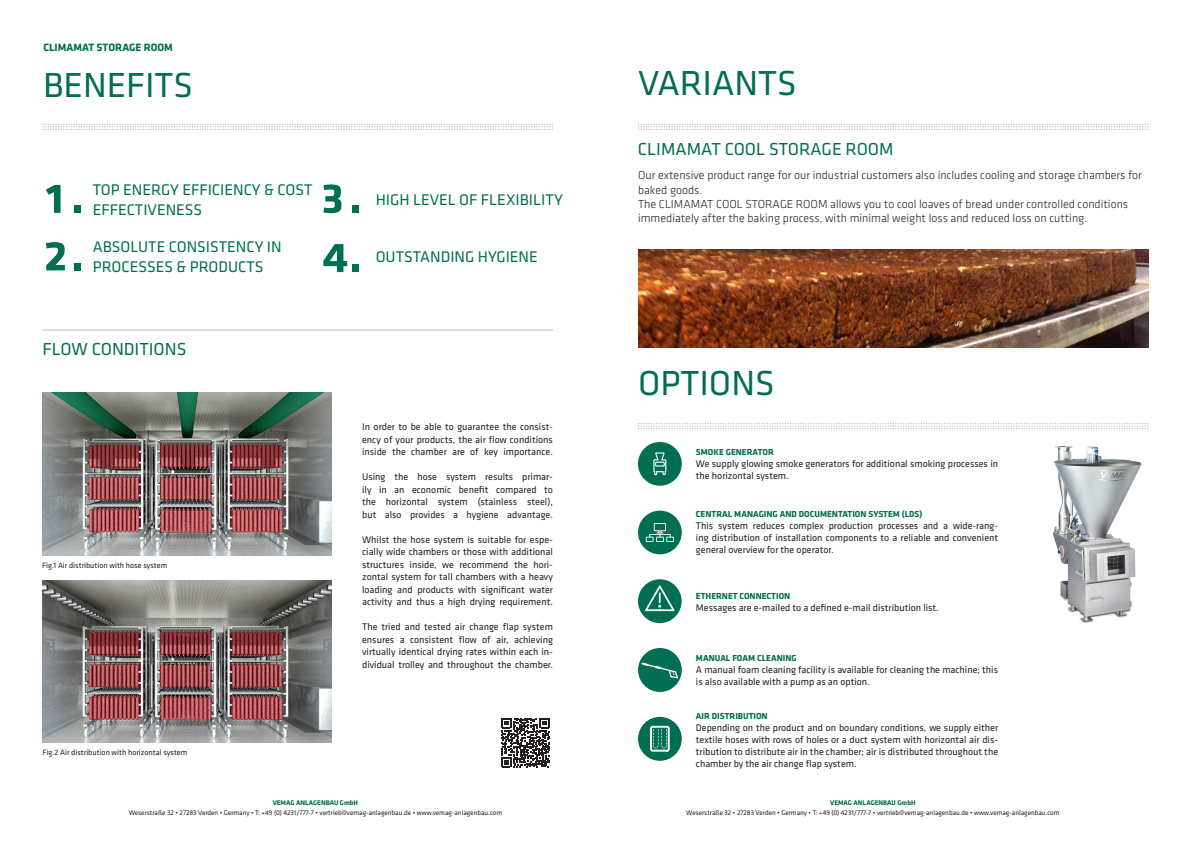
<style>
.page{position:relative;width:1191px;height:842px;background:#fff}
.page>*{position:absolute;margin:0;border:0;box-sizing:border-box;transform-origin:0 0}
.Headline{font:36px "Klavika Basic";color:#006e51}
.t1{font:18px "Klavika Basic";color:#006e51}
.Vorteile{font:16px/20px "Klavika Basic";color:#006e51}
.t2{font:300 12px/14.4px "Klavika Basic";color:#231f20}
.Kopfzeile{font:700 11px "Klavika Basic";color:#006e51}
.Fließtext{font:10px/12.5px "Klavika Basic";color:#231f20;text-align:justify}
.Subheadline___Text_f{font:700 9px "Klavika Basic";color:#006e51}
.Fließtext-2{font:8px "Klavika Basic";color:#231f20}
.t3{font:7px "Klavika Basic";color:#231f20}
.t4{font:700 7px "Klavika Basic";color:#006e51}
</style>
<div class="page">
<svg style="left:638px;top:442px;width:44px;height:44px"></svg>
<hr style="left:42px;top:330px;width:511px;height:1px;background:#bcbdc0">
<svg style="left:638px;top:124px;width:510px;height:6px"></svg>
<svg style="left:43px;top:124px;width:510px;height:6px"></svg>
<svg style="left:638px;top:511px;width:44px;height:43px"></svg>
<svg style="left:323px;top:244px;width:24px;height:28px"></svg>
<div style="left:352px;top:265px;width:6px;height:7px;background:#006e51"></div>
<svg style="left:46px;top:185px;width:15px;height:28px"></svg>
<div style="left:74px;top:206px;width:7px;height:7px;background:#006e51"></div>
<svg style="left:46px;top:242px;width:19px;height:28px"></svg>
<div style="left:74px;top:263px;width:7px;height:7px;background:#006e51"></div>
<svg style="left:323px;top:184px;width:18px;height:29px"></svg>
<div style="left:352px;top:206px;width:6px;height:7px;background:#006e51"></div>
<svg style="left:638px;top:423px;width:510px;height:6px"></svg>
<div style="left:638px;top:717px;width:44px;height:44px;background:#006e51;border-radius:50%"></div>
<svg style="left:650px;top:726px;width:19px;height:26px"></svg>
<img style="left:638px;top:249px;width:510px;height:99px">
<div style="left:638px;top:648px;width:44px;height:44px;background:#006e51;border-radius:50%"></div>
<svg style="left:639px;top:662px;width:39px;height:17px"></svg>
<div style="left:638px;top:579px;width:43px;height:44px;background:#006e51;border-radius:50%"></div>
<svg style="left:645px;top:585px;width:29px;height:26px"></svg>
<img style="left:1053px;top:446px;width:89px;height:177px">
<svg style="left:501px;top:718px;width:49px;height:49px"></svg>
<img style="left:43px;top:580px;width:288px;height:163px">
<img style="left:43px;top:393px;width:288px;height:162px">
<p class="Kopfzeile" style="left:43px;top:39px;width:131px">CLIMAMAT STORAGE ROOM</p>
<p class="Headline" style="left:43px;top:61px;width:151px">BENEFITS</p>
<p class="Headline" style="left:638px;top:60px;width:160px">VARIANTS</p>
<p class="Vorteile" style="left:93px;top:179px;width:221px">TOP ENERGY EFFICIENCY &amp; COST<br>EFFECTIVENESS</p>
<p class="Vorteile" style="left:93px;top:236px;width:190px">ABSOLUTE CONSISTENCY IN<br>PROCESSES &amp; PRODUCTS</p>
<p class="t1" style="left:43px;top:337px;width:145px">FLOW CONDITIONS</p>
<p class="Fließtext-2" style="left:42px;top:560px;width:127px">Fig.1 Air distribution with hose system</p>
<p class="Fließtext-2" style="left:43px;top:747px;width:146px">Fig.2 Air distribution with horizontal system</p>
<p class="Vorteile" style="left:376px;top:189px;width:189px">HIGH LEVEL OF FLEXIBILITY</p>
<p class="Vorteile" style="left:376px;top:246px;width:164px">OUTSTANDING HYGIENE</p>
<p class="Fließtext" style="left:362px;top:420px;width:192px">In order to be able to guarantee the consist&shy;ency of your products, the air flow conditions inside the chamber are of key importance.</p>
<p class="Fließtext" style="left:362px;top:470px;width:192px">Using the hose system results primar&shy;ily in an economic benefit compared to the horizontal system (stainless steel), but also provides a hygiene advantage.</p>
<p class="Fließtext" style="left:362px;top:533px;width:192px">Whilst the hose system is suitable for espe&shy;cially wide chambers or those with additional structures inside, we recommend the hori&shy;zontal system for tall chambers with a heavy loading and products with significant water activity and thus a high drying requirement.</p>
<p class="Fließtext" style="left:362px;top:620px;width:192px">The tried and tested air change flap system ensures a consistent flow of air, achieving virtually identical drying rates within each in&shy;dividual trolley and throughout the chamber.</p>
<p class="t4" style="left:273px;top:797px;width:87px">VEMAG ANLAGENBAU GmbH</p>
<p class="t3" style="left:129px;top:808px;width:375px">Weserstraße 32 • 27283 Verden • Germany • T: +49 (0) 4231/777-7 • vertrieb@vemag-anlagenbau.de • www.vemag-anlagenbau.com</p>
<p class="t1" style="left:638px;top:137px;width:257px">CLIMAMAT COOL STORAGE ROOM</p>
<p class="t2" style="left:638px;top:168px;width:505px">Our extensive product range for our industrial customers also includes cooling and storage chambers for baked goods.</p>
<p class="t2" style="left:638px;top:197px;width:491px">The CLIMAMAT COOL STORAGE ROOM allows you to cool loaves of bread under controlled conditions immediately after the baking process, with minimal weight loss and reduced loss on cutting.</p>
<p class="Headline" style="left:638px;top:359px;width:138px">OPTIONS</p>
<p class="Subheadline___Text_f" style="left:696px;top:446px;width:79px">SMOKE GENERATOR</p>
<p class="Fließtext" style="left:696px;top:458px;width:304px;line-height:12px">We supply glowing smoke generators for additional smoking processes in the horizontal system.</p>
<p class="Subheadline___Text_f" style="left:696px;top:508px;width:228px">CENTRAL MANAGING AND DOCUMENTATION SYSTEM (LDS)</p>
<p class="Fließtext" style="left:696px;top:520px;width:304px;line-height:12px">This system reduces complex production processes and a wide-rang&shy;ing distribution of installation components to a reliable and convenient general overview for the operator.</p>
<p class="Subheadline___Text_f" style="left:696px;top:589px;width:96px">ETHERNET CONNECTION</p>
<p class="Fließtext" style="left:696px;top:601px;width:244px">Messages are e-mailed to a defined e-mail distribution list.</p>
<p class="Subheadline___Text_f" style="left:696px;top:652px;width:102px">MANUAL FOAM CLEANING</p>
<p class="Fließtext" style="left:696px;top:664px;width:304px;line-height:12px">A manual foam cleaning facility is available for cleaning the machine; this is also available with a pump as an option.</p>
<p class="Subheadline___Text_f" style="left:696px;top:710px;width:73px">AIR DISTRIBUTION</p>
<p class="Fließtext" style="left:696px;top:721px;width:304px;line-height:12px">Depending on the product and on boundary conditions, we supply either textile hoses with rows of holes or a duct system with horizontal air dis&shy;tribution to distribute air in the chamber; air is distributed throughout the chamber by the air change flap system.</p>
<p class="t4" style="left:830px;top:797px;width:87px">VEMAG ANLAGENBAU GmbH</p>
<p class="t3" style="left:686px;top:808px;width:375px">Weserstraße 32 • 27283 Verden • Germany • T: +49 (0) 4231/777-7 • vertrieb@vemag-anlagenbau.de • www.vemag-anlagenbau.com</p>
</div>
